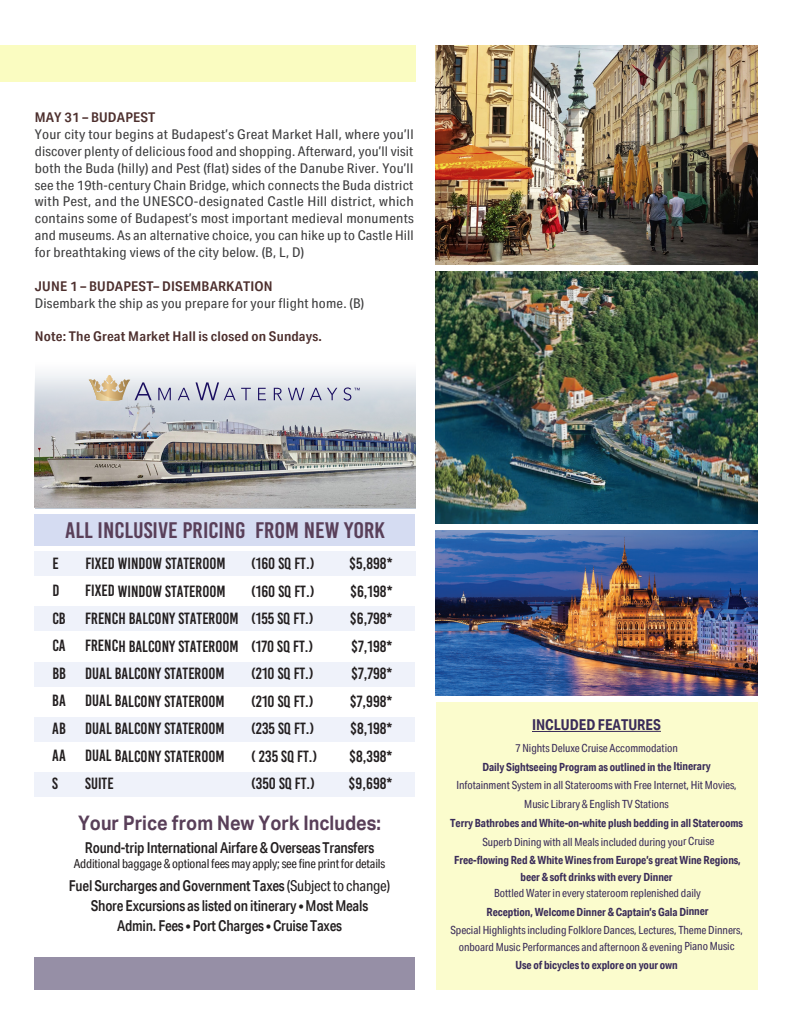
<style>
.page{position:relative;width:810px;height:1035px;background:#fff}
.page>*{position:absolute;margin:0;border:0;box-sizing:border-box;transform-origin:0 0}
.t1{font:22.5px "Bebas Kai";color:#593f59;scale:1.1 1}
.t2{font:700 20px "Aktiv Grotesk";color:#593f59;scale:.9 1}
.t3{font:16.25px "Bebas Kai";color:#231f20}
.t4{font:500 15px/20px "Aktiv Grotesk Cd";letter-spacing:-.015em;color:#231f20;text-align:center}
.t5{font:700 15px "Aktiv Grotesk Cd";color:#3a2c59}
.t6{font:13.5px/16.9px "Aktiv Grotesk Cd";letter-spacing:.015em;color:#3e3e3f;text-align:justify;scale:1.11 1}
.t7{font:600 13.5px "Aktiv Grotesk Cd";letter-spacing:.015em;color:#4d2f2d;scale:1.1 1}
.t8{font:13.5px "Aktiv Grotesk Cd";letter-spacing:.015em;color:#3e3e3f;scale:1.1 1}
.t9{font:12.5px "Aktiv Grotesk Cd";letter-spacing:-.015em;color:#231f20}
.t10{font:11.25px/18.8px "Aktiv Grotesk Cd";letter-spacing:-.005em;color:#3a2c59;text-align:center}
.t11{font:700 11.25px/16.2px "Aktiv Grotesk Cd";letter-spacing:-.005em;color:#3a2c59;text-align:center}
.s1{font-weight:400}
</style>
<div class="page">
<div style="left:35px;top:514px;width:380px;height:32px;background:#d5dcf2"></div>
<div style="left:0;top:45px;width:415px;height:36px;background:#fafcc1"></div>
<div style="left:436px;top:703px;width:322px;height:287px;background:#fbfccd"></div>
<img style="left:436px;top:271px;width:322px;height:252px">
<img style="left:436px;top:45px;width:322px;height:219px">
<img style="left:436px;top:531px;width:322px;height:164px">
<div style="left:34px;top:551px;width:381px;height:25px;background:#eff2fa"></div>
<div style="left:35px;top:606px;width:380px;height:25px;background:#eff2fa"></div>
<div style="left:35px;top:662px;width:380px;height:24px;background:#eff2fa"></div>
<div style="left:35px;top:717px;width:380px;height:25px;background:#eff2fa"></div>
<div style="left:35px;top:772px;width:380px;height:25px;background:#eff2fa"></div>
<div style="left:35px;top:958px;width:380px;height:32px;background:#968fa6"></div>
<hr style="left:532px;top:731px;width:129px;height:1px;background:#3a2c59">
<div style="left:35px;top:363px;width:380px;height:146px;background:#f6f7f9"></div>
<img style="left:35px;top:379px;width:380px;height:129px">
<svg style="left:158px;top:388px;width:13px;height:12px"></svg>
<svg style="left:178px;top:388px;width:12px;height:12px"></svg>
<svg style="left:196px;top:382px;width:55px;height:18px"></svg>
<svg style="left:258px;top:388px;width:8px;height:12px"></svg>
<svg style="left:274px;top:388px;width:8px;height:12px"></svg>
<svg style="left:288px;top:388px;width:16px;height:12px"></svg>
<svg style="left:310px;top:388px;width:27px;height:12px"></svg>
<svg style="left:343px;top:387px;width:17px;height:14px"></svg>
<svg style="left:89px;top:375px;width:63px;height:26px"></svg>
<p class="t7" style="left:35px;top:110px;width:111px">MAY 31 – BUDAPEST</p>
<p class="t6" style="left:35px;top:126px;width:343px">Your city tour begins at Budapest’s Great Market Hall, where you’ll discover plenty of delicious food and shopping. Afterward, you’ll visit both the Buda (hilly) and Pest (flat) sides of the Danube River. You’ll see the 19th-century Chain Bridge, which connects the Buda district with Pest, and the UNESCO-designated Castle Hill district, which contains some of Budapest’s most important medieval monuments and museums. As an alternative choice, you can hike up to Castle Hill for breathtaking views of the city below. (B, L, D)</p>
<p class="t7" style="left:35px;top:278px;width:218px">JUNE 1 – BUDAPEST– DISEMBARKATION</p>
<p class="t8" style="left:35px;top:295px;width:301px">Disembark the ship as you prepare for your flight home. (B)</p>
<p class="t7" style="left:35px;top:329px;width:263px">Note: The Great Market Hall is closed on Sundays.</p>
<h1 class="t1" style="left:65px;top:518px;width:292px">ALL INCLUSIVE PRICING FROM NEW YORK</h1>
<p class="t3" style="left:52px;top:555px;width:8px">E</p>
<p class="t3" style="left:85px;top:555px;width:142px">FIXED WINDOW STATEROOM</p>
<p class="t3" style="left:251px;top:555px;width:65px">(160 SQ FT.)</p>
<p class="t3" style="left:349px;top:555px;width:45px">$5,898*</p>
<p class="t3" style="left:52px;top:582px;width:9px">D</p>
<p class="t3" style="left:85px;top:582px;width:142px">FIXED WINDOW STATEROOM</p>
<p class="t3" style="left:251px;top:582px;width:65px">(160 SQ FT.)</p>
<p class="t3" style="left:350px;top:582px;width:44px">$6,198*</p>
<p class="t3" style="left:52px;top:610px;width:263px">CB FRENCH BALCONY STATEROOM (155 SQ FT.)</p>
<p class="t3" style="left:350px;top:610px;width:44px">$6,798*</p>
<p class="t3" style="left:52px;top:637px;width:262px">CA FRENCH BALCONY STATEROOM (170 SQ FT.)</p>
<p class="t3" style="left:351px;top:637px;width:43px">$7,198*</p>
<p class="t3" style="left:52px;top:665px;width:174px">BB DUAL BALCONY STATEROOM</p>
<p class="t3" style="left:251px;top:665px;width:64px">(210 SQ FT.)</p>
<p class="t3" style="left:351px;top:665px;width:43px">$7,798*</p>
<p class="t3" style="left:52px;top:692px;width:174px">BA DUAL BALCONY STATEROOM</p>
<p class="t3" style="left:251px;top:692px;width:64px">(210 SQ FT.)</p>
<p class="t3" style="left:350px;top:692px;width:44px">$7,998*</p>
<p class="t3" style="left:52px;top:720px;width:174px">AB DUAL BALCONY STATEROOM</p>
<p class="t3" style="left:251px;top:720px;width:65px">(235 SQ FT.)</p>
<p class="t3" style="left:350px;top:720px;width:44px">$8,198*</p>
<p class="t3" style="left:52px;top:747px;width:174px">AA DUAL BALCONY STATEROOM</p>
<p class="t3" style="left:251px;top:747px;width:68px">( 235 SQ FT.)</p>
<p class="t3" style="left:349px;top:747px;width:45px">$8,398*</p>
<p class="t3" style="left:52px;top:775px;width:7px">S</p>
<p class="t3" style="left:85px;top:775px;width:30px">SUITE</p>
<p class="t3" style="left:251px;top:775px;width:66px">(350 SQ FT.)</p>
<p class="t3" style="left:349px;top:775px;width:45px">$9,698*</p>
<h2 class="t2" style="left:78px;top:812px;width:338px">Your Price from New York Includes:</h2>
<p class="t4" style="left:85px;top:838px;width:291px">Round-trip International Airfare &amp; Overseas Transfers</p>
<p class="t9" style="left:74px;top:856px;width:313px">Additional baggage &amp; optional fees may apply; see fine print for details</p>
<p class="t4" style="left:69px;top:876px;width:323px">Fuel Surcharges and Government Taxes <span class="s1">(Subject to change)<br></span>Shore Excursions as listed on itinerary • Most Meals<br>Admin. Fees • Port Charges • Cruise Taxes</p>
<p class="t5" style="left:532px;top:715px;width:130px">INCLUDED FEATURES</p>
<p class="t10" style="left:515px;top:738px;width:164px">7 Nights Deluxe Cruise Accommodation</p>
<p class="t11" style="left:482px;top:758px;width:230px">Daily Sightseeing Program as outlined in the Itinerary</p>
<p class="t10" style="left:456px;top:776px;width:282px">Infotainment System in all Staterooms with Free Internet, Hit Movies,<br>Music Library &amp; English TV Stations</p>
<p class="t11" style="left:450px;top:815px;width:294px">Terry Bathrobes and White-on-white plush bedding in all Staterooms</p>
<p class="t10" style="left:482px;top:832px;width:234px">Superb Dining with all Meals included during your Cruise</p>
<p class="t11" style="left:454px;top:852px;width:288px">Free-flowing Red &amp; White Wines from Europe’s great Wine Regions, beer &amp; soft drinks with every Dinner</p>
<p class="t10" style="left:494px;top:883px;width:208px">Bottled Water in every stateroom replenished daily</p>
<p class="t11" style="left:486px;top:903px;width:224px">Reception, Welcome Dinner &amp; Captain’s Gala Dinner</p>
<p class="t10" style="left:450px;top:922px;width:294px;line-height:16.2px">Special Highlights including Folklore Dances, Lectures, Theme Dinners, onboard Music Performances and afternoon &amp; evening Piano Music</p>
<p class="t11" style="left:516px;top:957px;width:164px">Use of bicycles to explore on your own</p>
</div>
